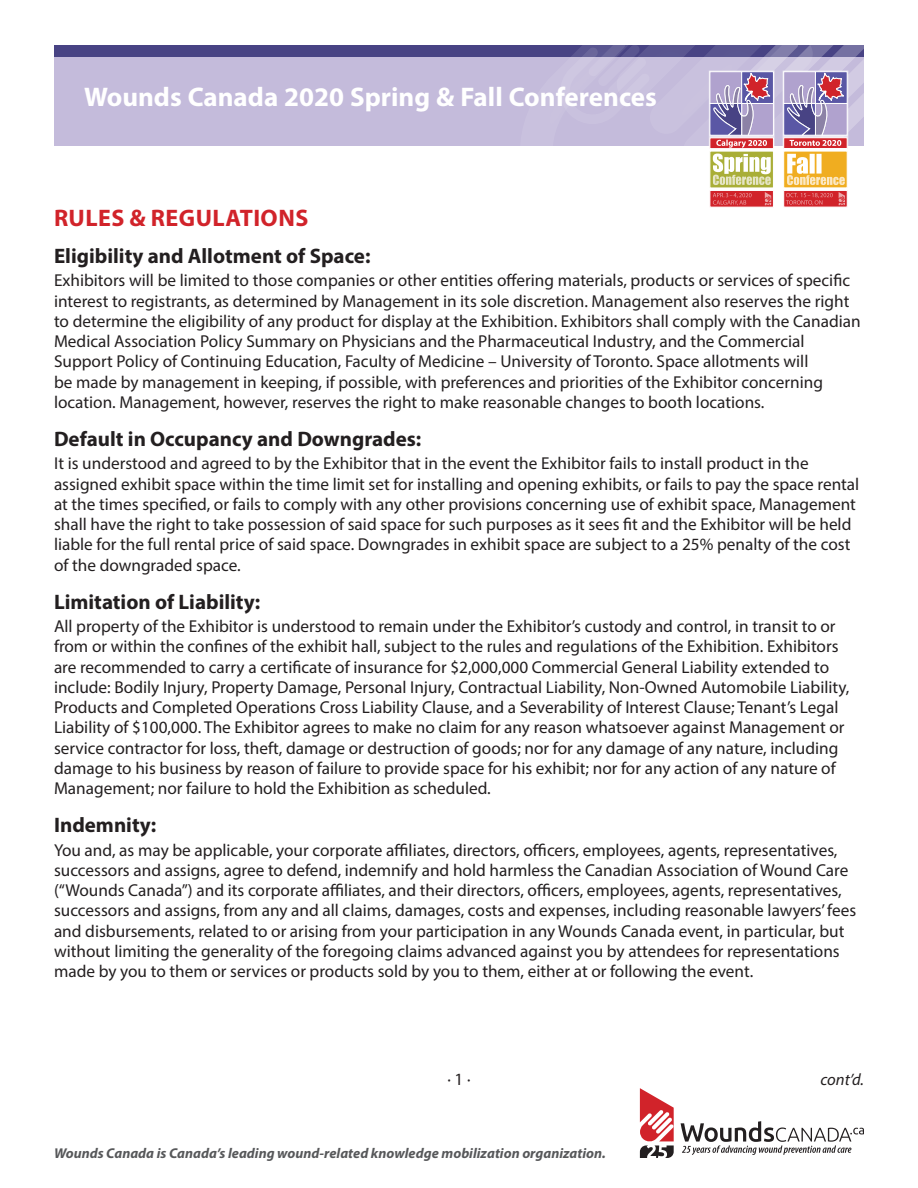
<style>
.page{position:relative;width:918px;height:1188px;background:#fff}
.page>*{position:absolute;margin:0;border:0;box-sizing:border-box;transform-origin:0 0}
.t1{font:700 27px "Myriad Pro";color:#fff}
.t2{font:700 24px "Myriad Pro";letter-spacing:.02em;color:#d1232a}
.t3{font:700 21px "Myriad Pro";color:#231f20}
.t4{font:17.25px/20.2px "Myriad Pro";color:#231f20}
.t5{font:italic 16.5px "Myriad Pro";color:#231f20}
.t6{font:italic 700 14.25px "Myriad Pro";color:#57585a}
</style>
<div class="page">
<div style="left:54px;top:45px;width:810px;height:100px;background:#c4bbdb"></div>
<div style="left:54px;top:45px;width:810px;height:11px;background:#484384"></div>
<svg style="left:681px;top:1121px;width:183px;height:34px"></svg>
<svg style="left:640px;top:1088px;width:34px;height:70px"></svg>
<div style="left:783px;top:71px;width:65px;height:137px;background:#fff;border:3px solid #fff"></div>
<div style="left:710px;top:190px;width:64px;height:17px;background:#d1232a;border:1px solid #fff"></div>
<div style="left:710px;top:151px;width:64px;height:37px;background:#a9ae37"></div>
<svg style="left:713px;top:154px;width:58px;height:31px"></svg>
<div style="left:710px;top:138px;width:64px;height:11px;background:#fbf0f0"></div>
<svg style="left:713px;top:193px;width:39px;height:12px"></svg>
<svg style="left:765px;top:192px;width:6px;height:13px"></svg>
<svg style="left:783px;top:151px;width:64px;height:37px"></svg>
<svg style="left:787px;top:154px;width:58px;height:31px"></svg>
<div style="left:783px;top:137px;width:64px;height:12px;background:#fefefe"></div>
<svg style="left:519px;top:45px;width:345px;height:103px"></svg>
<div style="left:783px;top:190px;width:65px;height:17px;background:#d1232a;border:1px solid #fff"></div>
<svg style="left:786px;top:193px;width:47px;height:12px"></svg>
<svg style="left:839px;top:192px;width:6px;height:13px"></svg>
<h1 class="t1" style="left:84px;top:80px;width:574px">Wounds Canada 2020 Spring &amp; Fall Conferences</h1>
<h2 class="t2" style="left:54px;top:203px;width:256px">RULES &amp; REGULATIONS</h2>
<p class="t3" style="left:54px;top:242px;width:318px">Eligibility and Allotment of Space:</p>
<p class="t4" style="left:54px;top:270px;width:808px">Exhibitors will be limited to those companies or other entities offering materials, products or services of specific interest to registrants, as determined by Management in its sole discretion. Management also reserves the right to determine the eligibility of any product for display at the Exhibition. Exhibitors shall comply with the Canadian Medical Association Policy Summary on Physicians and the Pharmaceutical Industry, and the Commercial Support Policy of Continuing Education, Faculty of Medicine – University of Toronto. Space allotments will<br>be made by management in keeping, if possible, with preferences and priorities of the Exhibitor concerning location. Management, however, reserves the right to make reasonable changes to booth locations.</p>
<p class="t3" style="left:54px;top:425px;width:369px">Default in Occupancy and Downgrades:</p>
<p class="t4" style="left:54px;top:453px;width:807px">It is understood and agreed to by the Exhibitor that in the event the Exhibitor fails to install product in the assigned exhibit space within the time limit set for installing and opening exhibits, or fails to pay the space rental at the times specified, or fails to comply with any other provisions concerning use of exhibit space, Management shall have the right to take possession of said space for such purposes as it sees fit and the Exhibitor will be held liable for the full rental price of said space. Downgrades in exhibit space are subject to a 25% penalty of the cost of the downgraded space.</p>
<p class="t3" style="left:54px;top:588px;width:208px">Limitation of Liability:</p>
<p class="t4" style="left:54px;top:616px;width:797px">All property of the Exhibitor is understood to remain under the Exhibitor’s custody and control, in transit to or from or within the confines of the exhibit hall, subject to the rules and regulations of the Exhibition. Exhibitors are recommended to carry a certificate of insurance for $2,000,000 Commercial General Liability extended to include: Bodily Injury, Property Damage, Personal Injury, Contractual Liability, Non‐Owned Automobile Liability, Products and Completed Operations Cross Liability Clause, and a Severability of Interest Clause; Tenant’s Legal Liability of $100,000. The Exhibitor agrees to make no claim for any reason whatsoever against Management or service contractor for loss, theft, damage or destruction of goods; nor for any damage of any nature, including damage to his business by reason of failure to provide space for his exhibit; nor for any action of any nature of Management; nor failure to hold the Exhibition as scheduled.</p>
<p class="t3" style="left:54px;top:811px;width:104px">Indemnity:</p>
<p class="t4" style="left:54px;top:839px;width:804px">You and, as may be applicable, your corporate affiliates, directors, officers, employees, agents, representatives, successors and assigns, agree to defend, indemnify and hold harmless the Canadian Association of Wound Care (“Wounds Canada”) and its corporate affiliates, and their directors, officers, employees, agents, representatives, successors and assigns, from any and all claims, damages, costs and expenses, including reasonable lawyers’ fees and disbursements, related to or arising from your participation in any Wounds Canada event, in particular, but without limiting the generality of the foregoing claims advanced against you by attendees for representations made by you to them or services or products sold by you to them, either at or following the event.</p>
<p class="t4" style="left:447px;top:1069px;width:25px">· 1 ·</p>
<p class="t6" style="left:54px;top:1144px;width:553px">Wounds Canada is Canada’s leading wound-related knowledge mobilization organization.</p>
<p class="t5" style="left:820px;top:1069px;width:45px">cont’d.</p>
</div>
